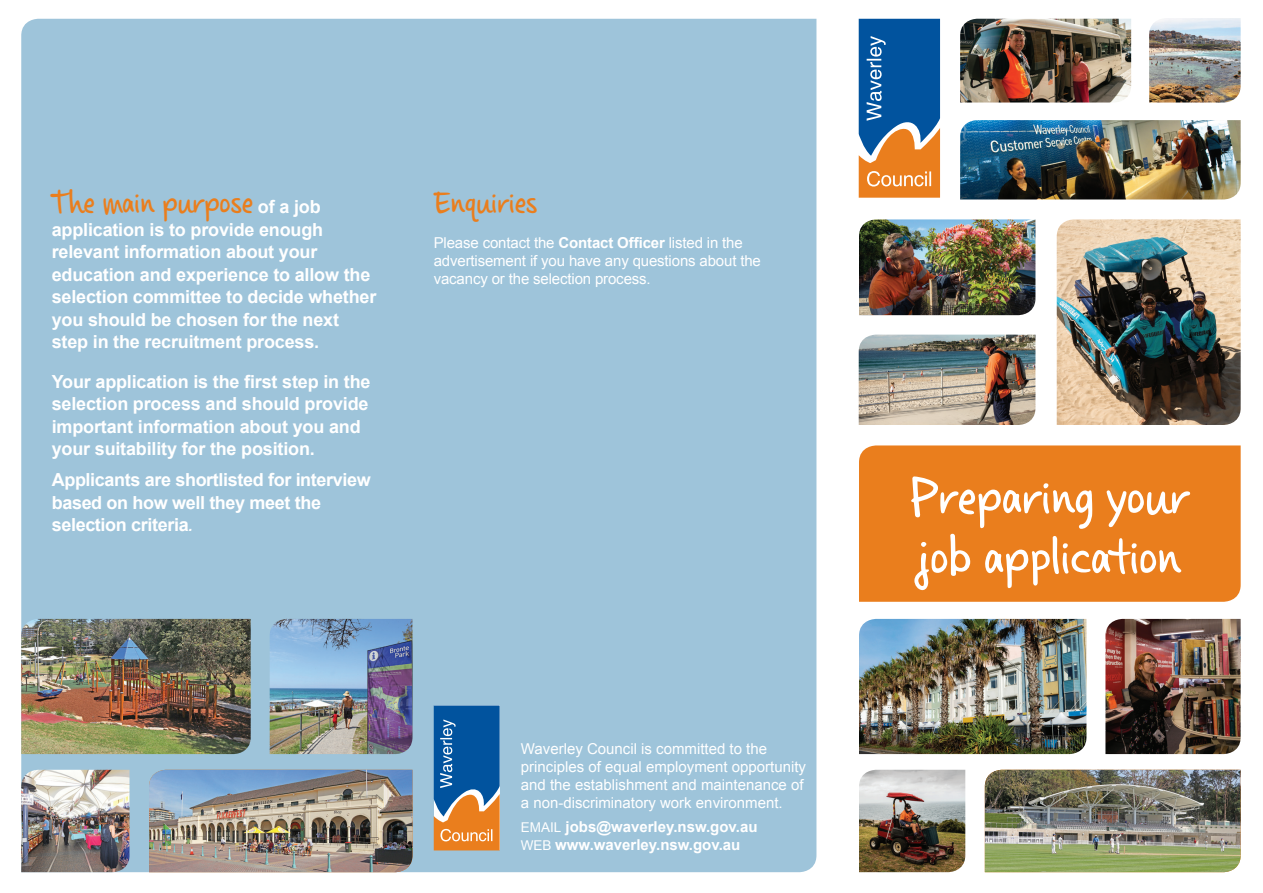
<style>
.page{position:relative;width:1263px;height:893px;background:#fff}
.page>*{position:absolute;margin:0;border:0;box-sizing:border-box;transform-origin:0 0}
.t1{font:74.55px/60px "Casino Hand";letter-spacing:-.01em;color:#fff}
.t2{font:45px "Casino Hand";letter-spacing:-.01em;color:#ea7e1d}
.t3{font:700 18px/22.5px "Arial";letter-spacing:-.01em;color:#fff}
.t4{font:15px/18px "Arial";color:#fff}
.t5{font:700 15px/18px "Arial";color:#fff}
.s1{font-weight:700}
.s2{font-style:italic;font-size:15px}
.s3{font-weight:400;font-size:13.5px}
</style>
<div class="page">
<img style="left:960px;top:19px;width:171px;height:84px">
<div style="left:21px;top:19px;width:795px;height:853px;background:#9ec4da"></div>
<img style="left:1057px;top:219px;width:184px;height:206px">
<img style="left:960px;top:120px;width:281px;height:79px">
<img style="left:859px;top:619px;width:227px;height:135px">
<img style="left:21px;top:619px;width:230px;height:135px">
<img style="left:859px;top:219px;width:176px;height:96px">
<img style="left:859px;top:335px;width:176px;height:90px">
<svg style="left:434px;top:705px;width:66px;height:145px;background:#5b7083"></svg>
<img style="left:859px;top:770px;width:106px;height:102px">
<img style="left:21px;top:770px;width:109px;height:102px">
<img style="left:1105px;top:619px;width:136px;height:135px">
<img style="left:270px;top:619px;width:142px;height:135px">
<div style="left:859px;top:445px;width:382px;height:157px;background:#ea7e1d"></div>
<img style="left:1149px;top:18px;width:92px;height:85px">
<img style="left:985px;top:770px;width:256px;height:102px">
<img style="left:149px;top:770px;width:263px;height:102px">
<svg style="left:859px;top:19px;width:81px;height:179px;background:#5c7083"></svg>
<h2 class="t2" style="left:52px;top:183px;width:203px">The main purpose</h2>
<h2 class="t2" style="left:434px;top:183px;width:106px">Enquiries</h2>
<p class="t4" style="left:434px;top:234px;width:329px">Please contact the <span class="s1">Contact Officer</span> listed in the advertisement if you have any questions about the vacancy or the selection process.</p>
<p class="t3" style="left:52px;top:196px;width:326px;text-indent:206px">of a job application is to provide enough relevant information about your education and experience to allow the selection committee to decide whether you should be chosen for the next step in the recruitment process.</p>
<p class="t3" style="left:52px;top:371px;width:320px">Your application is the first step in the selection process and should provide important information about you and your suitability for the position.</p>
<p class="t3" style="left:52px;top:469px;width:321px">Applicants are shortlisted for interview based on how well they meet the selection criteria<span class="s2">.</span></p>
<h1 class="t1" style="left:909px;top:467px;width:282px">Preparing your job application</h1>
<p class="t4" style="left:521px;top:740px;width:287px">Waverley Council is committed to the principles of equal employment opportunity and the establishment and maintenance of a non-discriminatory work environment.</p>
<p class="t5" style="left:521px;top:819px;width:238px"><span class="s3">Email</span> jobs@waverley.nsw.gov.au<br><span class="s3">Web</span> www.waverley.nsw.gov.au</p>
</div>
